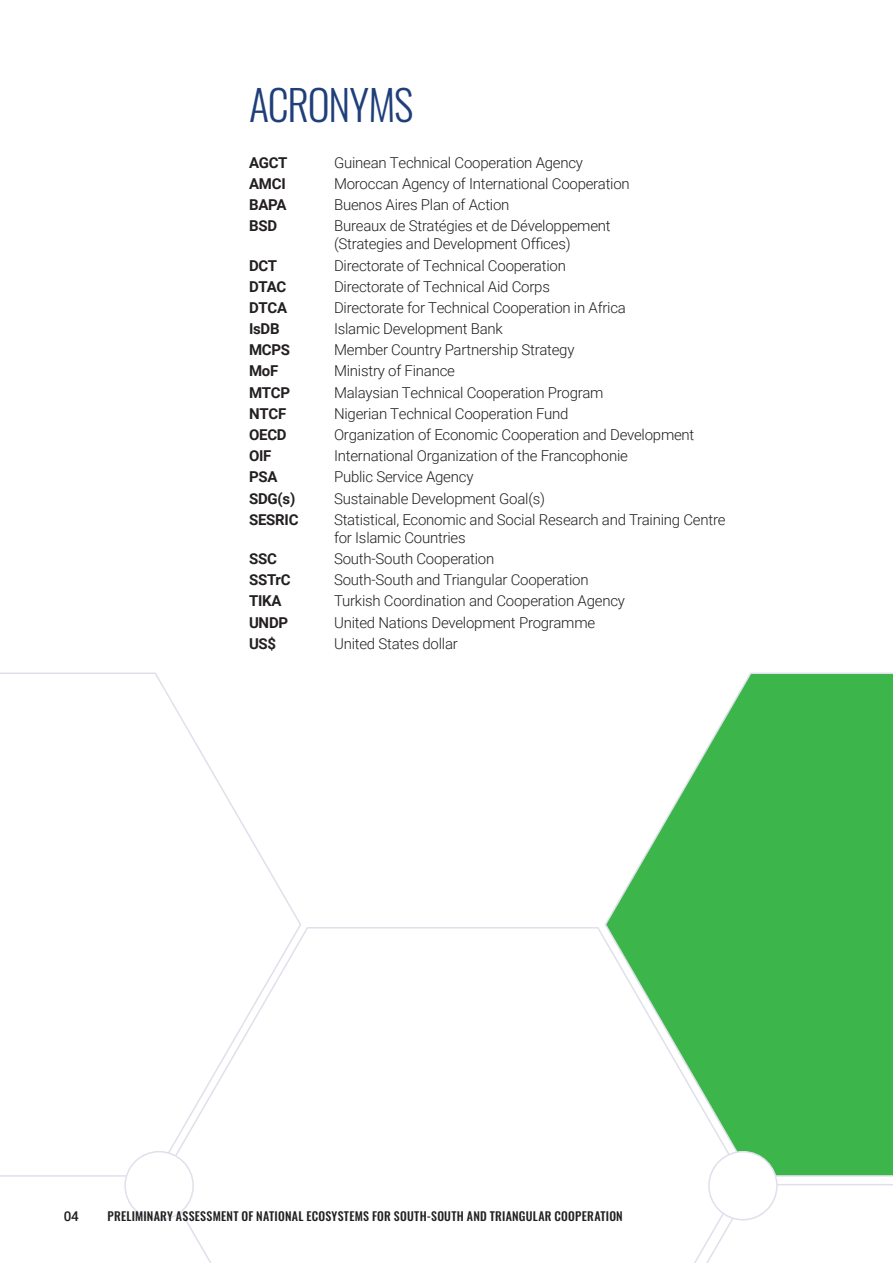
<style>
.page{position:relative;width:893px;height:1263px;background:#fff}
.page>*{position:absolute;margin:0;border:0;box-sizing:border-box;transform-origin:0 0}
.Main_head{font:300 42px "Oswald";letter-spacing:-.025em;color:#1f3f7a}
.Body{font:300 15px/18px "Roboto";letter-spacing:-.015em;color:#231f20}
.Body-2{font:700 15px "Roboto";letter-spacing:-.015em;color:#231f20}
.Body-3{font:500 13.5px "Roboto";color:#231f20}
.t1{font:500 12px "Oswald";letter-spacing:.02em;color:#231f20}
</style>
<div class="page">
<svg style="left:0;top:672px;width:302px;height:505px"></svg>
<svg style="left:604px;top:672px;width:289px;height:505px"></svg>
<svg style="left:694px;top:1184px;width:199px;height:79px"></svg>
<div style="left:709px;top:1152px;width:68px;height:68px;background:#fff;border-radius:50%"></div>
<div style="left:708px;top:1151px;width:70px;height:69px;border:2px solid #dfe0eb;border-radius:50%"></div>
<div style="left:125px;top:1152px;width:68px;height:68px;background:#fff;border-radius:50%"></div>
<div style="left:124px;top:1151px;width:70px;height:69px;border:2px solid #dfe0eb;border-radius:50%"></div>
<p class="Main_head" style="left:249px;top:67px;width:166px">ACRONYMS</p>
<p class="Body-2" style="left:249px;top:152px;width:40px">AGCT</p>
<p class="Body" style="left:334px;top:153px;width:251px">Guinean Technical Cooperation Agency</p>
<p class="Body-2" style="left:249px;top:173px;width:38px">AMCI</p>
<p class="Body" style="left:334px;top:174px;width:297px">Moroccan Agency of International Cooperation</p>
<p class="Body-2" style="left:249px;top:194px;width:39px">BAPA</p>
<p class="Body" style="left:334px;top:195px;width:177px">Buenos Aires Plan of Action</p>
<p class="Body-2" style="left:249px;top:215px;width:30px">BSD</p>
<p class="Body" style="left:334px;top:216px;width:278px">Bureaux de Stratégies et de Développement (Strategies and Development Offices)</p>
<p class="Body-2" style="left:249px;top:255px;width:30px">DCT</p>
<p class="Body" style="left:334px;top:256px;width:233px">Directorate of Technical Cooperation</p>
<p class="Body-2" style="left:249px;top:276px;width:39px">DTAC</p>
<p class="Body" style="left:334px;top:277px;width:217px">Directorate of Technical Aid Corps</p>
<p class="Body-2" style="left:249px;top:297px;width:40px">DTCA</p>
<p class="Body" style="left:334px;top:298px;width:293px">Directorate for Technical Cooperation in Africa</p>
<p class="Body-2" style="left:249px;top:318px;width:32px">IsDB</p>
<p class="Body" style="left:334px;top:319px;width:170px">Islamic Development Bank</p>
<p class="Body-2" style="left:249px;top:339px;width:43px">MCPS</p>
<p class="Body" style="left:334px;top:340px;width:242px">Member Country Partnership Strategy</p>
<p class="Body-2" style="left:249px;top:361px;width:31px">MoF</p>
<p class="Body" style="left:334px;top:362px;width:122px">Ministry of Finance</p>
<p class="Body-2" style="left:249px;top:382px;width:43px">MTCP</p>
<p class="Body" style="left:334px;top:383px;width:271px">Malaysian Technical Cooperation Program</p>
<p class="Body-2" style="left:249px;top:403px;width:39px">NTCF</p>
<p class="Body" style="left:334px;top:404px;width:236px">Nigerian Technical Cooperation Fund</p>
<p class="Body-2" style="left:249px;top:424px;width:39px">OECD</p>
<p class="Body" style="left:334px;top:425px;width:362px">Organization of Economic Cooperation and Development</p>
<p class="Body-2" style="left:249px;top:445px;width:24px">OIF</p>
<p class="Body" style="left:334px;top:446px;width:295px">International Organization of the Francophonie</p>
<p class="Body-2" style="left:249px;top:467px;width:30px">PSA</p>
<p class="Body" style="left:334px;top:467px;width:141px">Public Service Agency</p>
<p class="Body-2" style="left:249px;top:488px;width:48px">SDG(s)</p>
<p class="Body" style="left:334px;top:489px;width:213px">Sustainable Development Goal(s)</p>
<p class="Body-2" style="left:249px;top:509px;width:51px">SESRIC</p>
<p class="Body" style="left:334px;top:510px;width:393px">Statistical, Economic and Social Research and Training Centre for Islamic Countries</p>
<p class="Body-2" style="left:249px;top:548px;width:29px">SSC</p>
<p class="Body" style="left:334px;top:549px;width:162px">South-South Cooperation</p>
<p class="Body-2" style="left:249px;top:569px;width:43px">SSTrC</p>
<p class="Body" style="left:334px;top:570px;width:256px">South-South and Triangular Cooperation</p>
<p class="Body-2" style="left:249px;top:590px;width:34px">TIKA</p>
<p class="Body" style="left:334px;top:591px;width:292px">Turkish Coordination and Cooperation Agency</p>
<p class="Body-2" style="left:249px;top:612px;width:41px">UNDP</p>
<p class="Body" style="left:334px;top:613px;width:263px">United Nations Development Programme</p>
<p class="Body-2" style="left:249px;top:633px;width:29px">US$</p>
<p class="Body" style="left:334px;top:634px;width:125px">United States dollar</p>
<p class="Body-3" style="left:64px;top:1207px;width:17px">04</p>
<p class="t1" style="left:108px;top:1210px;width:517px">PRELIMINARY ASSESSMENT OF NATIONAL ECOSYSTEMS FOR SOUTH-SOUTH AND TRIANGULAR COOPERATION</p>
</div>
